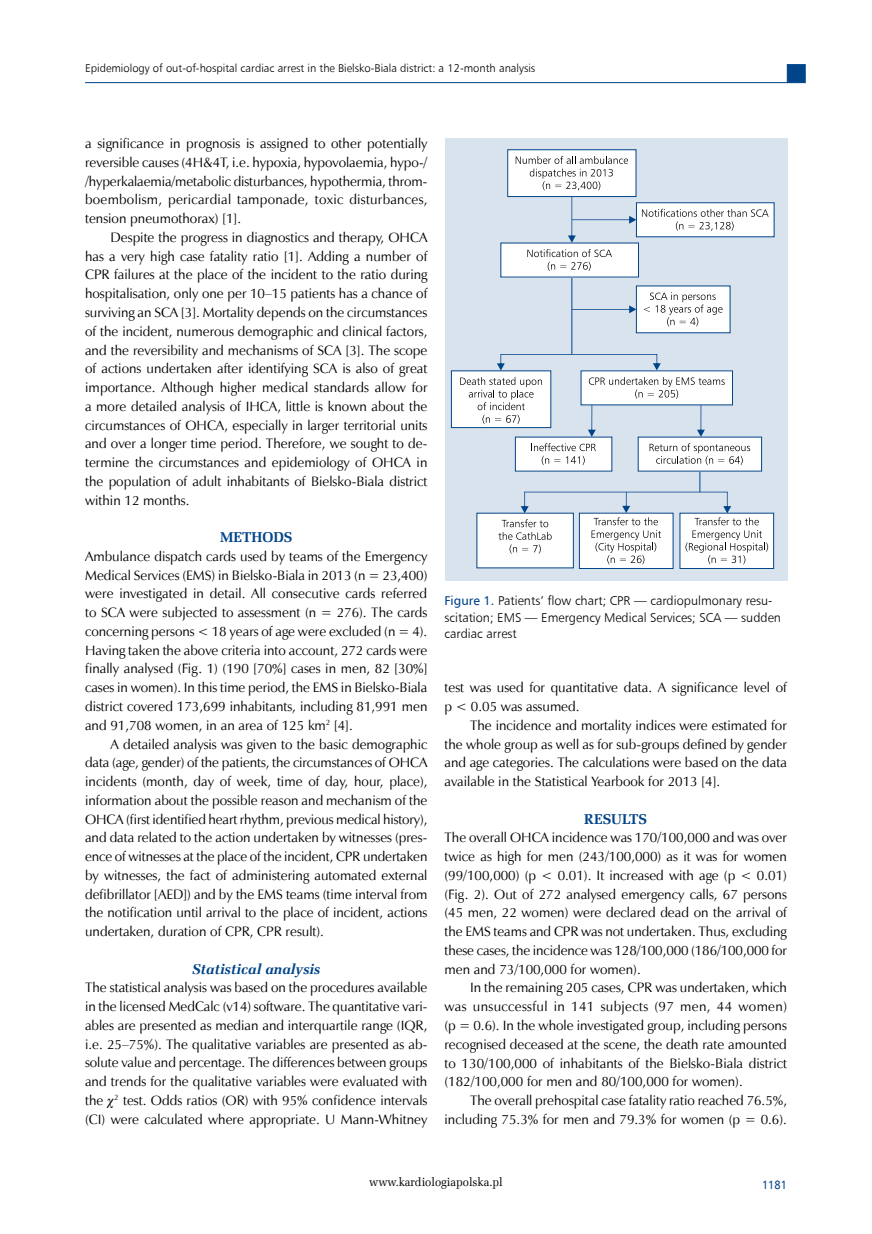
<style>
.page{position:relative;width:872px;height:1234px;background:#fff}
.page>*{position:absolute;margin:0;border:0;box-sizing:border-box;transform-origin:0 0}
.t1{font:italic 700 14.25px "Zapf Ellipt EU";color:#004489}
.t2{font:700 14.25px "Zapf Ellipt EU";color:#004489}
.t3{font:13.65px/18.8px "Zapf Humnst EU";color:#000;text-align:justify}
.t4{font:12.75px/16.5px "Humnst 777 Lt EU";color:#000}
.t5{font:12px "Zapf Ellipt EU";color:#000;scale:.95 1}
.t6{font:12px "Humnst 777 EU";color:#004489;scale:.9 1}
.t7{font:11.25px "Humnst 777 Lt EU";color:#000}
.s1{font-family:"Humnst 777 EU";color:#004489}
</style>
<div class="page">
<hr style="left:85px;top:82px;width:702px;height:1px;background:#004489">
<div style="left:787px;top:64px;width:18px;height:19px;background:#004489;border:1px solid #004489"></div>
<div style="left:445px;top:138px;width:342px;height:442px;background:#d9e3ed"></div>
<hr style="left:571px;top:277px;width:1px;height:77px;background:#004489">
<svg style="left:497px;top:354px;width:164px;height:16px"></svg>
<svg style="left:588px;top:405px;width:8px;height:31px"></svg>
<svg style="left:697px;top:405px;width:8px;height:31px"></svg>
<svg style="left:568px;top:197px;width:68px;height:45px"></svg>
<svg style="left:572px;top:305px;width:64px;height:8px"></svg>
<div style="left:508px;top:150px;width:128px;height:46px;background:#fff"></div>
<div style="left:507px;top:149px;width:129px;height:48px;border:1px solid #004489"></div>
<div style="left:636px;top:286px;width:94px;height:47px;background:#fff"></div>
<div style="left:579px;top:513px;width:94px;height:55px;background:#fff"></div>
<div style="left:680px;top:513px;width:93px;height:55px;background:#fff"></div>
<div style="left:679px;top:512px;width:95px;height:56px;border:1px solid #004489"></div>
<div style="left:451px;top:371px;width:100px;height:56px;background:#fff"></div>
<div style="left:451px;top:370px;width:100px;height:58px;border:1px solid #004489"></div>
<div style="left:636px;top:203px;width:138px;height:34px;background:#fff"></div>
<div style="left:501px;top:243px;width:137px;height:34px;background:#fff"></div>
<div style="left:638px;top:437px;width:123px;height:34px;background:#fff"></div>
<div style="left:477px;top:513px;width:96px;height:54px;background:#fff"></div>
<svg style="left:515px;top:156px;width:113px;height:34px"></svg>
<svg style="left:642px;top:209px;width:126px;height:22px"></svg>
<svg style="left:527px;top:249px;width:85px;height:22px"></svg>
<svg style="left:644px;top:292px;width:78px;height:34px"></svg>
<svg style="left:460px;top:377px;width:82px;height:47px"></svg>
<div style="left:581px;top:371px;width:151px;height:34px;background:#fff"></div>
<svg style="left:589px;top:377px;width:135px;height:21px"></svg>
<div style="left:515px;top:437px;width:97px;height:34px;background:#fff"></div>
<svg style="left:498px;top:443px;width:270px;height:121px"></svg>
<p class="t7" style="left:85px;top:61px;width:452px">Epidemiology of out-of-hospital cardiac arrest in the Bielsko-Biala district: a 12-month analysis</p>
<p class="t3" style="left:85px;top:134px;width:344px">a significance in prognosis is assigned to other potentially reversible causes (4H&amp;4T, i.e. hypoxia, hypovolaemia, hypo-/ /hyperkalaemia/metabolic disturbances, hypothermia, throm&shy;boembolism, pericardial tamponade, toxic disturbances, tension pneumothorax) [1].</p>
<p class="t3" style="left:85px;top:228px;width:344px;text-indent:25px">Despite the progress in diagnostics and therapy, OHCA has a very high case fatality ratio [1]. Adding a number of CPR failures at the place of the incident to the ratio during hospitalisation, only one per 10–15 patients has a chance of surviving an SCA [3]. Mortality depends on the circumstances of the incident, numerous demographic and clinical factors, and the reversibility and mechanisms of SCA [3]. The scope of actions undertaken after identifying SCA is also of great importance. Although higher medical standards allow for a more detailed analysis of IHCA, little is known about the circumstances of OHCA, especially in larger territorial units and over a longer time period. Therefore, we sought to de&shy;termine the circumstances and epidemiology of OHCA in the population of adult inhabitants of Bielsko-Biala district within 12 months.</p>
<p class="t2" style="left:220px;top:528px;width:74px">METHODS</p>
<p class="t3" style="left:85px;top:546px;width:344px">Ambulance dispatch cards used by teams of the Emergency Medical Services (EMS) in Bielsko-Biala in 2013 (n = 23,400) were investigated in detail. All consecutive cards referred to SCA were subjected to assessment (n = 276). The cards concerning persons &lt; 18 years of age were excluded (n = 4).<br>Having taken the above criteria into account, 272 cards were finally analysed (Fig. 1) (190 [70%] cases in men, 82 [30%] cases in women). In this time period, the EMS in Bielsko-Biala district covered 173,699 inhabitants, including 81,991 men and 91,708 women, in an area of 125 km<sup>2</sup> [4].</p>
<p class="t3" style="left:85px;top:734px;width:344px;text-indent:25px">A detailed analysis was given to the basic demographic data (age, gender) of the patients, the circumstances of OHCA incidents (month, day of week, time of day, hour, place), information about the possible reason and mechanism of the OHCA (first identified heart rhythm, previous medical history), and data related to the action undertaken by witnesses (pres&shy;ence of witnesses at the place of the incident, CPR undertaken by witnesses, the fact of administering automated external defibrillator [AED]) and by the EMS teams (time interval from the notification until arrival to the place of incident, actions undertaken, duration of CPR, CPR result).</p>
<p class="t1" style="left:192px;top:959px;width:130px">Statistical analysis</p>
<p class="t3" style="left:85px;top:978px;width:344px">The statistical analysis was based on the procedures available in the licensed MedCalc (v14) software. The quantitative vari&shy;ables are presented as median and interquartile range (IQR, i.e. 25–75%). The qualitative variables are presented as ab&shy;solute value and percentage. The differences between groups and trends for the qualitative variables were evaluated with the <sup>2</sup> test. Odds ratios (OR) with 95% confidence intervals (CI) were calculated where appropriate. U Mann-Whitney</p>
<p class="t4" style="left:444px;top:592px;width:338px"><span class="s1">Figure 1.</span> Patients’ flow chart; CPR — cardiopulmonary resu&shy;scitation; EMS — Emergency Medical Services; SCA — sudden cardiac arrest</p>
<p class="t3" style="left:444px;top:678px;width:344px">test was used for quantitative data. A significance level of p &lt; 0.05 was assumed.</p>
<p class="t3" style="left:444px;top:715px;width:344px;text-indent:25px">The incidence and mortality indices were estimated for the whole group as well as for sub-groups defined by gender and age categories. The calculations were based on the data available in the Statistical Yearbook for 2013 [4].</p>
<p class="t2" style="left:584px;top:809px;width:64px">RESULTS</p>
<p class="t3" style="left:444px;top:828px;width:344px">The overall OHCA incidence was 170/100,000 and was over twice as high for men (243/100,000) as it was for women (99/100,000) (p &lt; 0.01). It increased with age (p &lt; 0.01) (Fig. 2). Out of 272 analysed emergency calls, 67 persons (45 men, 22 women) were declared dead on the arrival of the EMS teams and CPR was not undertaken. Thus, excluding these cases, the incidence was 128/100,000 (186/100,000 for men and 73/100,000 for women).</p>
<p class="t3" style="left:444px;top:978px;width:344px;text-indent:25px">In the remaining 205 cases, CPR was undertaken, which was unsuccessful in 141 subjects (97 men, 44 women) (p = 0.6). In the whole investigated group, including persons recognised deceased at the scene, the death rate amounted to 130/100,000 of inhabitants of the Bielsko-Biala district (182/100,000 for men and 80/100,000 for women).</p>
<p class="t3" style="left:444px;top:1090px;width:344px;text-align:right">The overall prehospital case fatality ratio reached 76.5%, including 75.3% for men and 79.3% for women (p = 0.6).</p>
<p class="t5" style="left:369px;top:1173px;width:142px">www.kardiologiapolska.pl</p>
<p class="t6" style="left:762px;top:1176px;width:29px">1181</p>
</div>
